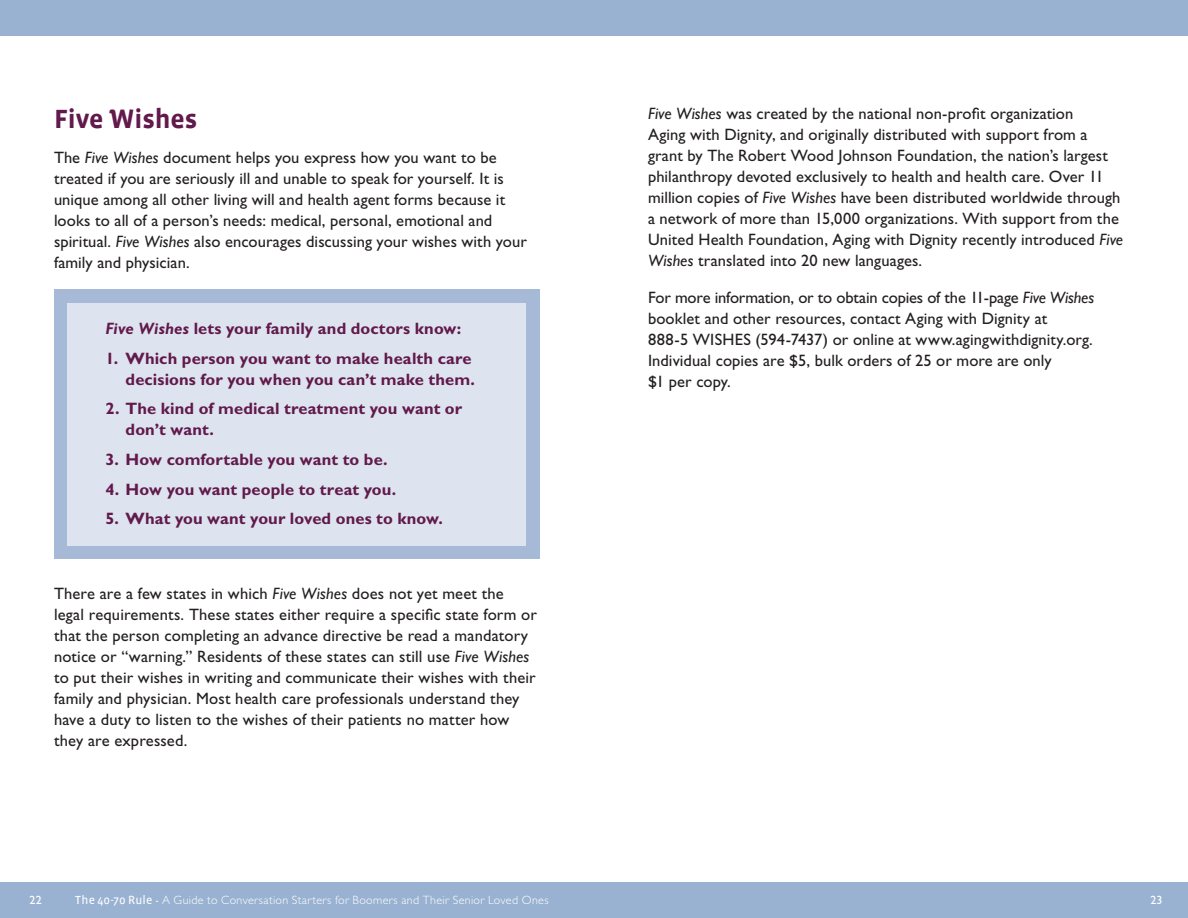
<style>
.page{position:relative;width:1188px;height:918px;background:#fff}
.page>*{position:absolute;margin:0;border:0;box-sizing:border-box;transform-origin:0 0}
.Addendum_Heading{font:700 27px "Vista Sans Alt";letter-spacing:-.005em;color:#62194b}
.Body{font:16.5px/21px "Gill Sans Std";letter-spacing:.005em;color:#231f20}
.Bullets{font:700 16.5px/21px "Gill Sans Std";letter-spacing:.005em;color:#62194b;text-align:right}
.Body-2{font:700 16.5px "Gill Sans Std";letter-spacing:.005em;color:#62194b}
.t1{font:300 12px "Gill Sans Std";letter-spacing:.03em;color:#fff}
.t2{font:12px "Gill Sans Std";color:#fff}
.s1{font-style:italic}
.s2{font-family:"Vista Sans Reg";font-weight:400}
.s3{font-family:"Scala Sans Pro";font-weight:400}
</style>
<div class="page">
<div style="left:0;top:882px;width:594px;height:36px;background:#99b2d2"></div>
<div style="left:0;top:0;width:594px;height:36px;background:#99b2d2"></div>
<div style="left:594px;top:0;width:594px;height:36px;background:#99b2d2"></div>
<div style="left:594px;top:882px;width:594px;height:36px;background:#99b2d2"></div>
<div style="left:54px;top:290px;width:486px;height:270px;background:#a6bad7"></div>
<div style="left:68px;top:303px;width:458px;height:243px;background:#dde4ef"></div>
<p class="Addendum_Heading" style="left:54px;top:105px;width:145px">Five Wishes</p>
<p class="Body" style="left:54px;top:147px;width:474px">The <span class="s1">Five Wishes</span> document helps you express how you want to be treated if you are seriously ill and unable to speak for yourself. It is unique among all other living will and health agent forms because it looks to all of a person’s needs: medical, personal, emotional and spiritual. <span class="s1">Five Wishes</span> also encourages discussing your wishes with your family and physician.</p>
<p class="Body-2" style="left:105px;top:319px;width:357px"><span class="s1">Five Wishes</span> lets your family and doctors know:</p>
<p class="Bullets" style="left:105px;top:348px;width:371px">1. Which person you want to make health care decisions for you when you can’t make them.</p>
<p class="Bullets" style="left:126px;top:398px;width:338px;text-align:left;text-indent:-20px">2. The kind of medical treatment you want or don’t want.</p>
<p class="Bullets" style="left:105px;top:449px;width:284px">3. How comfortable you want to be.</p>
<p class="Bullets" style="left:105px;top:479px;width:292px">4. How you want people to treat you.</p>
<p class="Bullets" style="left:105px;top:508px;width:339px">5. What you want your loved ones to know.</p>
<p class="Body" style="left:54px;top:583px;width:484px">There are a few states in which <span class="s1">Five Wishes</span> does not yet meet the legal requirements. These states either require a specific state form or that the person completing an advance directive be read a mandatory notice or “warning.” Residents of these states can still use <span class="s1">Five Wishes </span>to put their wishes in writing and communicate their wishes with their family and physician. Most health care professionals understand they have a duty to listen to the wishes of their patients no matter how they are expressed.</p>
<p class="Body" style="left:648px;top:103px;width:477px"><span class="s1">Five Wishes</span> was created by the national non-profit organization<br>Aging with Dignity, and originally distributed with support from a grant by The Robert Wood Johnson Foundation, the nation’s largest philanthropy devoted exclusively to health and health care. Over 11 million copies of <span class="s1">Five Wishes</span> have been distributed worldwide through a network of more than 15,000 organizations. With support from the United Health Foundation, Aging with Dignity recently introduced <span class="s1">Five Wishes</span> translated into 20 new languages.</p>
<p class="Body" style="left:648px;top:287px;width:448px">For more information, or to obtain copies of the 11-page <span class="s1">Five Wishes </span>booklet and other resources, contact Aging with Dignity at<br>888-5 WISHES (594-7437) or online at www.agingwithdignity.org.<br>Individual copies are $5, bulk orders of 25 or more are only<br>$1 per copy.</p>
<p class="t2" style="left:30px;top:893px;width:14px">22</p>
<p class="t1" style="left:75px;top:893px;width:475px"><span class="s2">The 40-70 Rule</span> <span class="s3">-</span> A Guide to Conversation Starters for Boomers and Their Senior Loved Ones</p>
<p class="t2" style="left:1150px;top:893px;width:14px">23</p>
</div>
